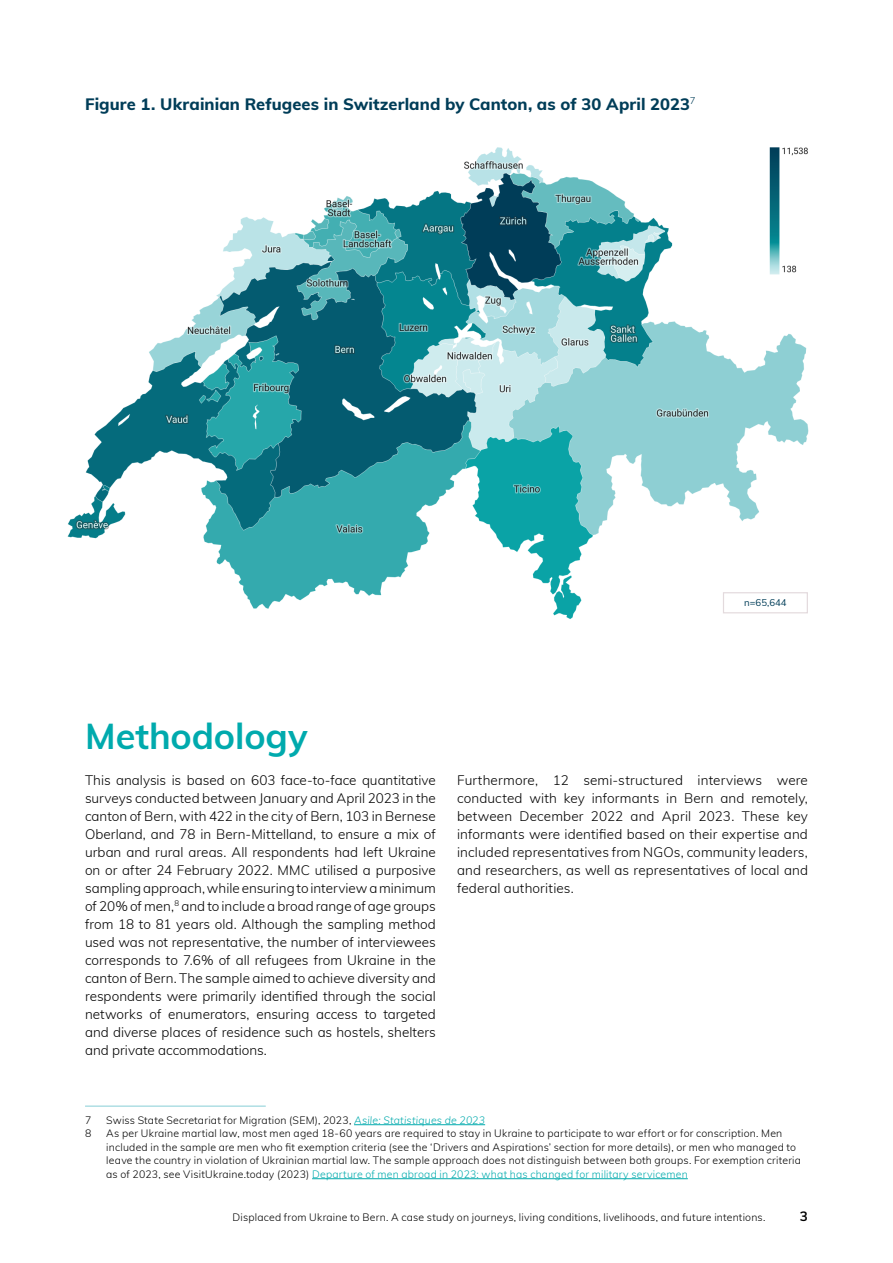
<style>
.page{position:relative;width:893px;height:1263px;background:#fff}
.page>*{position:absolute;margin:0;border:0;box-sizing:border-box;transform-origin:0 0}
.t1{font:700 36px "Muli";letter-spacing:-.005em;color:#00aaad}
.t2{font:800 16.5px "Muli";letter-spacing:.005em;color:#003d58}
.t3{font:300 13.5px/18px "Muli";letter-spacing:.005em;color:#000;text-align:justify}
.t4{font:700 13.5px "Muli";color:#000}
.t5{font:300 10.5px/13.5px "Muli";letter-spacing:.02em;color:#000}
.t6{font:9.6px "Muli";color:#003d58}
.s1{font-style:italic;color:#00aaad}
.s2{color:#00aaad}
</style>
<div class="page">
<img style="left:67px;top:147px;width:742px;height:472px">
<hr style="left:85px;top:1105px;width:181px;height:2px;background:#afdfe4">
<hr style="left:354px;top:1124px;width:131px;height:1px;background:#00aaad">
<hr style="left:312px;top:1178px;width:376px;height:1px;background:#00aaad">
<div style="left:723px;top:592px;width:85px;height:21px;background:#fff;border:1px solid #e3dadd"></div>
<p class="t2" style="left:85px;top:92px;width:612px">Figure 1. Ukrainian Refugees in Switzerland by Canton, as of 30 April 2023<sup>7</sup></p>
<h1 class="t1" style="left:85px;top:709px;width:224px">Methodology</h1>
<p class="t6" style="left:744px;top:596px;width:44px">n=65,644</p>
<p class="t3" style="left:85px;top:770px;width:352px">This analysis is based on 603 face-to-face quantitative surveys conducted between January and April 2023 in the canton of Bern, with 422 in the city of Bern, 103 in Bernese Oberland, and 78 in Bern-Mittelland, to ensure a mix of urban and rural areas. All respondents had left Ukraine on or after 24 February 2022. MMC utilised a purposive sampling approach, while ensuring to interview a minimum of 20% of men,<sup>8</sup> and to include a broad range of age groups from 18 to 81 years old. Although the sampling method used was not representative, the number of interviewees corresponds to 7.6% of all refugees from Ukraine in the canton of Bern. The sample aimed to achieve diversity and respondents were primarily identified through the social networks of enumerators, ensuring access to targeted and diverse places of residence such as hostels, shelters and private accommodations.</p>
<p class="t3" style="left:457px;top:770px;width:352px">Furthermore, 12 semi-structured interviews were conducted with key informants in Bern and remotely, between December 2022 and April 2023. These key informants were identified based on their expertise and included representatives from NGOs, community leaders, and researchers, as well as representatives of local and federal authorities.</p>
<p class="t5" style="left:85px;top:1113px;width:8px">7</p>
<p class="t5" style="left:106px;top:1113px;width:380px">Swiss State Secretariat for Migration (SEM), 2023, <span class="s1">Asile: Statistiques de 2023</span></p>
<p class="t5" style="left:85px;top:1126px;width:8px">8</p>
<p class="t5" style="left:106px;top:1126px;width:696px">As per Ukraine martial law, most men aged 18-60 years are required to stay in Ukraine to participate to war effort or for conscription. Men included in the sample are men who fit exemption criteria (see the ‘Drivers and Aspirations’ section for more details), or men who managed to leave the country in violation of Ukrainian martial law. The sample approach does not distinguish between both groups. For exemption criteria as of 2023, see VisitUkraine.today (2023) <span class="s2">Departure of men abroad in 2023: what has changed for military servicemen</span></p>
<p class="t5" style="left:233px;top:1210px;width:534px">Displaced from Ukraine to Bern. A case study on journeys, living conditions, livelihoods, and future intentions.</p>
<p class="t4" style="left:800px;top:1206px;width:10px">3</p>
</div>
